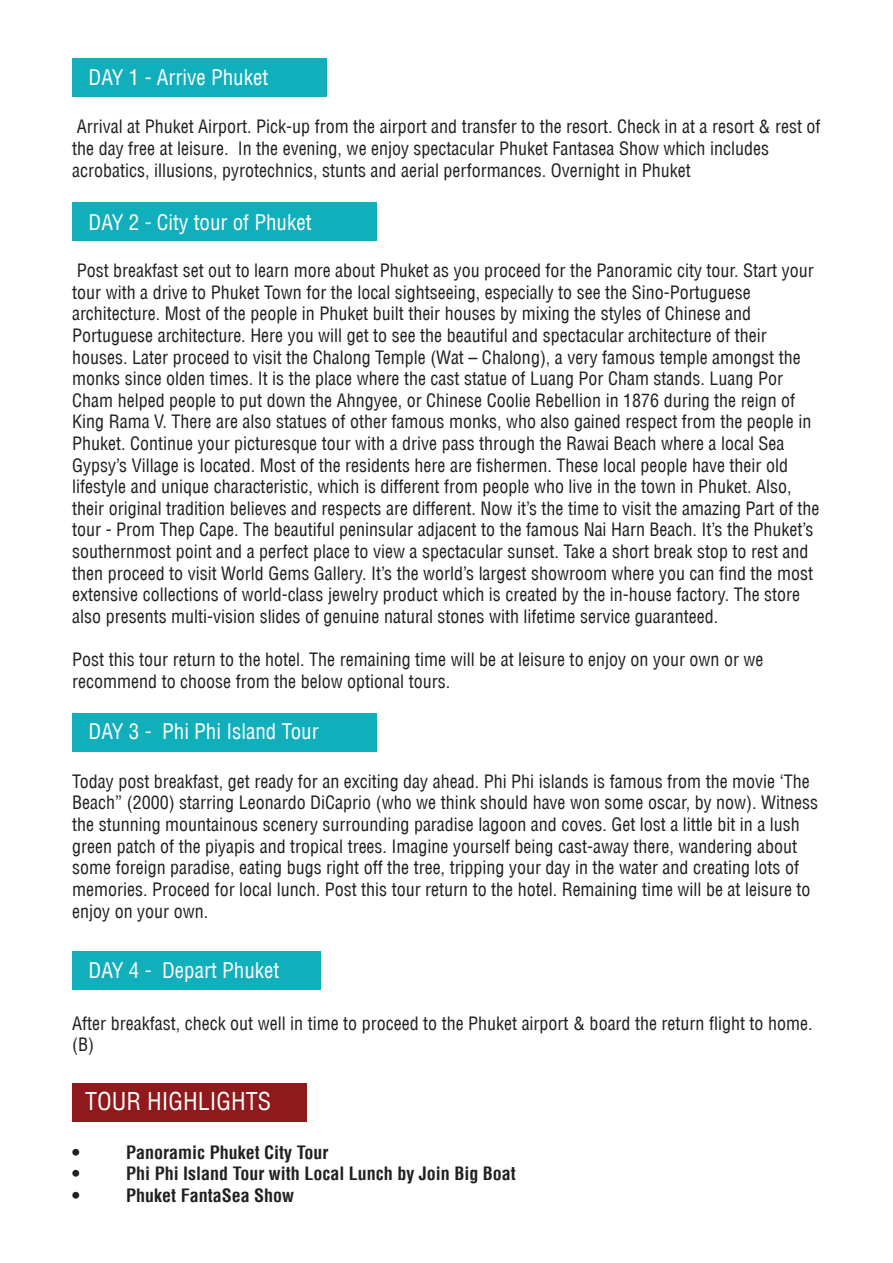
<style>
.page{position:relative;width:893px;height:1263px;background:#fff}
.page>*{position:absolute;margin:0;border:0;box-sizing:border-box;transform-origin:0 0}
.t1{font:condensed 24px "Helvetica LT";color:#fff}
.t2{font:condensed 21px "Helvetica LT";color:#fff}
.t3{font:condensed 18px/21.6px "Helvetica LT";color:#221f1f}
.t4{font:700 condensed 18px "Helvetica LT";color:#221f1f}
</style>
<div class="page">
<div style="left:72px;top:58px;width:255px;height:39px;background:#11afbc"></div>
<div style="left:72px;top:202px;width:304px;height:39px;background:#11afbc"></div>
<div style="left:72px;top:1083px;width:235px;height:39px;background:#90191c"></div>
<div style="left:72px;top:713px;width:304px;height:38px;background:#11afbc"></div>
<div style="left:72px;top:951px;width:248px;height:39px;background:#11afbc"></div>
<p class="t2" style="left:89px;top:69px;width:181px">DAY 1 - Arrive Phuket</p>
<p class="t3" style="left:72px;top:118px;width:750px">Arrival at Phuket Airport. Pick-up from the airport and transfer to the resort. Check in at a resort &amp; rest of the day free at leisure. In the evening, we enjoy spectacular Phuket Fantasea Show which includes acrobatics, illusions, pyrotechnics, stunts and aerial performances. Overnight in Phuket</p>
<p class="t2" style="left:89px;top:213px;width:224px">DAY 2 - City tour of Phuket</p>
<p class="t3" style="left:72px;top:261px;width:749px">Post breakfast set out to learn more about Phuket as you proceed for the Panoramic city tour. Start your tour with a drive to Phuket Town for the local sightseeing, especially to see the Sino-Portuguese architecture. Most of the people in Phuket built their houses by mixing the styles of Chinese and Portuguese architecture. Here you will get to see the beautiful and spectacular architecture of their houses. Later proceed to visit the Chalong Temple (Wat – Chalong), a very famous temple amongst the monks since olden times. It is the place where the cast statue of Luang Por Cham stands. Luang Por Cham helped people to put down the Ahngyee, or Chinese Coolie Rebellion in 1876 during the reign of King Rama V. There are also statues of other famous monks, who also gained respect from the people in Phuket. Continue your picturesque tour with a drive pass through the Rawai Beach where a local Sea Gypsy’s Village is located. Most of the residents here are fishermen. These local people have their old lifestyle and unique characteristic, which is different from people who live in the town in Phuket. Also, their original tradition believes and respects are different. Now it’s the time to visit the amazing Part of the tour - Prom Thep Cape. The beautiful peninsular adjacent to the famous Nai Harn Beach. It’s the Phuket’s southernmost point and a perfect place to view a spectacular sunset. Take a short break stop to rest and then proceed to visit World Gems Gallery. It’s the world’s largest showroom where you can find the most extensive collections of world-class jewelry product which is created by the in-house factory. The store also presents multi-vision slides of genuine natural stones with lifetime service guaranteed.</p>
<p class="t3" style="left:72px;top:650px;width:693px">Post this tour return to the hotel. The remaining time will be at leisure to enjoy on your own or we recommend to choose from the below optional tours.</p>
<p class="t2" style="left:89px;top:723px;width:232px">DAY 3 - Phi Phi Island Tour</p>
<p class="t3" style="left:72px;top:772px;width:747px">Today post breakfast, get ready for an exciting day ahead. Phi Phi islands is famous from the movie ‘The Beach” (2000) starring Leonardo DiCaprio (who we think should have won some oscar, by now). Witness the stunning mountainous scenery surrounding paradise lagoon and coves. Get lost a little bit in a lush green patch of the piyapis and tropical trees. Imagine yourself being cast-away there, wandering about some foreign paradise, eating bugs right off the tree, tripping your day in the water and creating lots of memories. Proceed for local lunch. Post this tour return to the hotel. Remaining time will be at leisure to enjoy on your own.</p>
<p class="t2" style="left:89px;top:961px;width:192px">DAY 4 - Depart Phuket</p>
<p class="t3" style="left:72px;top:1014px;width:742px">After breakfast, check out well in time to proceed to the Phuket airport &amp; board the return flight to home. (B)</p>
<h1 class="t1" style="left:85px;top:1092px;width:188px">TOUR HIGHLIGHTS</h1>
<p class="t4" style="left:72px;top:1145px;width:9px">ï</p>
<p class="t4" style="left:126px;top:1145px;width:204px">Panoramic Phuket City Tour</p>
<p class="t4" style="left:72px;top:1166px;width:9px">ï</p>
<p class="t4" style="left:126px;top:1166px;width:391px">Phi Phi Island Tour with Local Lunch by Join Big Boat</p>
<p class="t4" style="left:72px;top:1188px;width:9px">ï</p>
<p class="t4" style="left:126px;top:1188px;width:170px">Phuket FantaSea Show</p>
</div>
